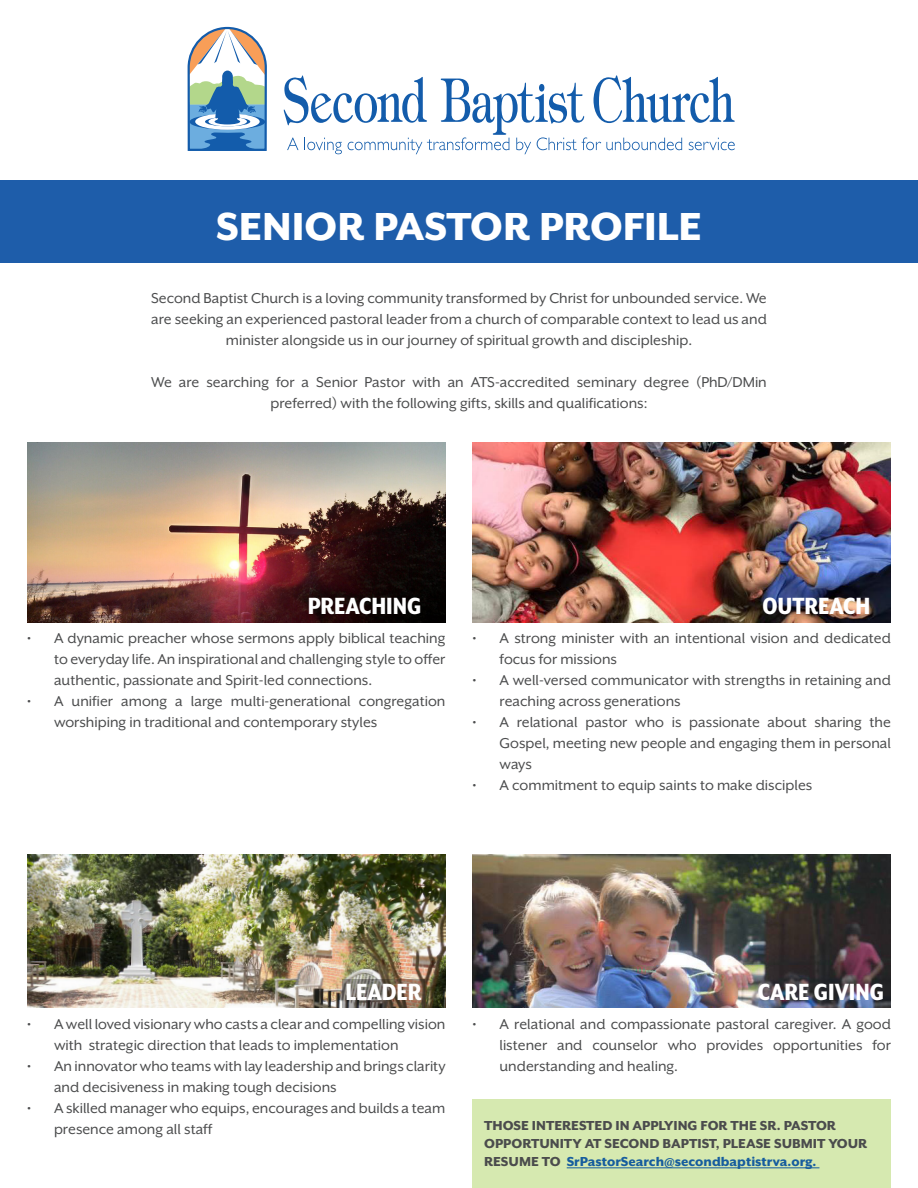
<style>
.page{position:relative;width:918px;height:1188px;background:#fff}
.page>*{position:absolute;margin:0;border:0;box-sizing:border-box;transform-origin:0 0}
.t1{font:800 45px "Mr Eaves XL San OT";color:#fff}
.t2{font:800 27px "Mr Eaves XL San Nar OT";color:#fff}
.t3{font:16.5px/21px "Mr Eaves XL San OT";color:#4b4c4d}
.t4{font:800 15px/18px "Mr Eaves XL San OT";color:#4b4c4d}
.s1{color:#175d9e}
</style>
<div class="page">
<div style="left:472px;top:1099px;width:419px;height:89px;background:#d6e9b0"></div>
<div style="left:0;top:181px;width:918px;height:82px;background:#1e5daa"></div>
<svg style="left:284px;top:75px;width:451px;height:79px"></svg>
<svg style="left:187px;top:26px;width:80px;height:125px"></svg>
<img style="left:27px;top:443px;width:419px;height:179px">
<img style="left:27px;top:854px;width:419px;height:154px">
<img style="left:472px;top:443px;width:419px;height:179px">
<svg style="left:342px;top:979px;width:83px;height:29px;background:#78695d"></svg>
<img style="left:472px;top:854px;width:419px;height:154px">
<hr style="left:567px;top:1168px;width:252px;height:1px;background:#175d9e">
<p class="t1" style="left:216px;top:204px;width:487px">SENIOR PASTOR PROFILE</p>
<p class="t3" style="left:151px;top:288px;width:617px;text-align:center">Second Baptist Church is a loving community transformed by Christ for unbounded service. We are seeking an experienced pastoral leader from a church of comparable context to lead us and minister alongside us in our journey of spiritual growth and discipleship.</p>
<p class="t3" style="left:151px;top:372px;width:617px;text-align:center">We are searching for a Senior Pastor with an ATS-accredited seminary degree (PhD/DMin preferred) with the following gifts, skills and qualifications:</p>
<p class="t2" style="left:308px;top:592px;width:115px">PREACHING</p>
<p class="t2" style="left:762px;top:592px;width:109px">OUTREACH</p>
<p class="t3" style="left:54px;top:627px;width:393px;text-align:justify;text-indent:-27px">• A dynamic preacher whose sermons apply biblical teaching to everyday life. An inspirational and challenging style to offer authentic, passionate and Spirit-led connections.</p>
<p class="t3" style="left:54px;top:690px;width:393px;text-indent:-27px">• A unifier among a large multi-generational congregation worshiping in traditional and contemporary styles</p>
<p class="t3" style="left:500px;top:627px;width:393px;text-indent:-27px">• A strong minister with an intentional vision and dedicated focus for missions</p>
<p class="t3" style="left:500px;top:669px;width:393px;text-indent:-27px">• A well-versed communicator with strengths in retaining and reaching across generations</p>
<p class="t3" style="left:500px;top:711px;width:393px;text-align:justify;text-indent:-27px">• A relational pastor who is passionate about sharing the Gospel, meeting new people and engaging them in personal ways</p>
<p class="t3" style="left:472px;top:774px;width:341px">• A commitment to equip saints to make disciples</p>
<p class="t2" style="left:346px;top:978px;width:78px">LEADER</p>
<p class="t2" style="left:758px;top:978px;width:128px">CARE GIVING</p>
<p class="t3" style="left:54px;top:1013px;width:393px;text-indent:-27px">• A well loved visionary who casts a clear and compelling vision with strategic direction that leads to implementation</p>
<p class="t3" style="left:54px;top:1055px;width:393px;text-indent:-27px">• An innovator who teams with lay leadership and brings clarity and decisiveness in making tough decisions</p>
<p class="t3" style="left:54px;top:1097px;width:393px;text-indent:-27px">• A skilled manager who equips, encourages and builds a team presence among all staff</p>
<p class="t3" style="left:500px;top:1013px;width:393px;text-align:justify;text-indent:-27px">• A relational and compassionate pastoral caregiver. A good listener and counselor who provides opportunities for understanding and healing.</p>
<p class="t4" style="left:484px;top:1117px;width:385px">THOSE INTERESTED IN APPLYING FOR THE SR. PASTOR<br>OPPORTUNITY AT SECOND BAPTIST, PLEASE SUBMIT YOUR<br>RESUME TO <span class="s1">SrPastorSearch@secondbaptistrva.org.</span></p>
</div>
